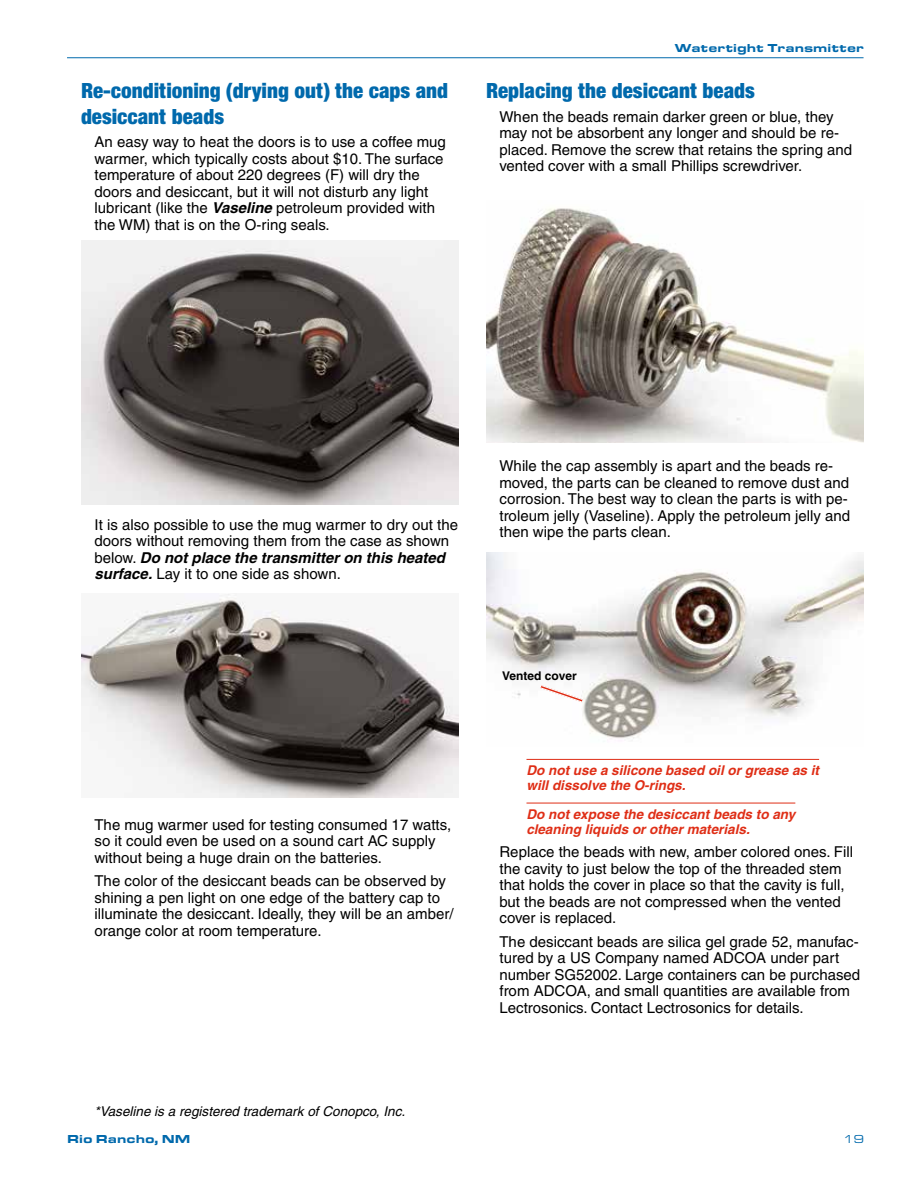
<style>
.page{position:relative;width:918px;height:1188px;background:#fff}
.page>*{position:absolute;margin:0;border:0;box-sizing:border-box;transform-origin:0 0}
.t1{font:900 condensed 22.5px/25.5px "Sans";color:#0069ac}
.t2{font:15px/16.5px "Helvetica";color:#000}
.t3{font:italic 700 13.5px/15px "Helvetica";color:#df2e16}
.t4{font:italic 13.5px "Helvetica";color:#000}
.t5{font:900 12px "Eurostile Extended";color:#0069ac}
.t6{font:700 12px "Helvetica";color:#000}
.t7{font:12px "Eurostile Extended";color:#0069ac}
.s1{font-weight:700;font-style:italic}
</style>
<div class="page">
<hr style="left:67px;top:57px;width:797px;height:1px;background:#0069ac">
<img style="left:81px;top:241px;width:378px;height:264px">
<img style="left:81px;top:594px;width:378px;height:204px">
<hr style="left:526px;top:759px;width:293px;height:1px;background:#df2e16">
<hr style="left:526px;top:803px;width:269px;height:1px;background:#df2e16">
<img style="left:486px;top:208px;width:378px;height:235px">
<img style="left:486px;top:553px;width:378px;height:186px">
<svg style="left:537px;top:683px;width:49px;height:22px"></svg>
<h1 class="t1" style="left:81px;top:78px;width:369px">Re-conditioning (drying out) the caps and desiccant beads</h1>
<p class="t2" style="left:94px;top:134px;width:353px">An easy way to heat the doors is to use a coffee mug warmer, which typically costs about $10. The surface temperature of about 220 degrees (F) will dry the doors and desiccant, but it will not disturb any light lubricant (like the <span class="s1">Vaseline</span> petroleum provided with the WM) that is on the O-ring seals.</p>
<p class="t5" style="left:675px;top:41px;width:191px">Watertight Transmitter</p>
<h1 class="t1" style="left:486px;top:78px;width:270px">Replacing the desiccant beads</h1>
<p class="t2" style="left:500px;top:108px;width:354px">When the beads remain darker green or blue, they may not be absorbent any longer and should be re&shy;placed. Remove the screw that retains the spring and vented cover with a small Phillips screwdriver.</p>
<p class="t2" style="left:94px;top:516px;width:365px">It is also possible to use the mug warmer to dry out the doors without removing them from the case as shown below. <span class="s1">Do not place the transmitter on this heated surface.</span> Lay it to one side as shown.</p>
<p class="t2" style="left:94px;top:816px;width:358px">The mug warmer used for testing consumed 17 watts, so it could even be used on a sound cart AC supply without being a huge drain on the batteries.</p>
<p class="t2" style="left:94px;top:873px;width:361px">The color of the desiccant beads can be observed by shining a pen light on one edge of the battery cap to illuminate the desiccant. Ideally, they will be an amber/ orange color at room temperature.</p>
<p class="t4" style="left:94px;top:1103px;width:312px">*Vaseline is a registered trademark of Conopco, Inc.</p>
<p class="t2" style="left:500px;top:458px;width:352px">While the cap assembly is apart and the beads re&shy;moved, the parts can be cleaned to remove dust and corrosion. The best way to clean the parts is with pe&shy;troleum jelly (Vaseline). Apply the petroleum jelly and then wipe the parts clean.</p>
<p class="t6" style="left:502px;top:668px;width:76px">Vented cover</p>
<p class="t3" style="left:526px;top:763px;width:294px">Do not use a silicone based oil or grease as it will dissolve the O-rings.</p>
<p class="t3" style="left:526px;top:806px;width:270px">Do not expose the desiccant beads to any cleaning liquids or other materials.</p>
<p class="t2" style="left:500px;top:844px;width:355px">Replace the beads with new, amber colored ones. Fill the cavity to just below the top of the threaded stem that holds the cover in place so that the cavity is full, but the beads are not compressed when the vented cover is replaced.</p>
<p class="t2" style="left:500px;top:933px;width:362px">The desiccant beads are silica gel grade 52, manufac&shy;tured by a US Company named ADCOA under part number SG52002. Large containers can be purchased from ADCOA, and small quantities are available from Lectrosonics. Contact Lectrosonics for details.</p>
<p class="t5" style="left:67px;top:1132px;width:125px">Rio Rancho, NM</p>
<p class="t7" style="left:844px;top:1133px;width:22px">19</p>
</div>
